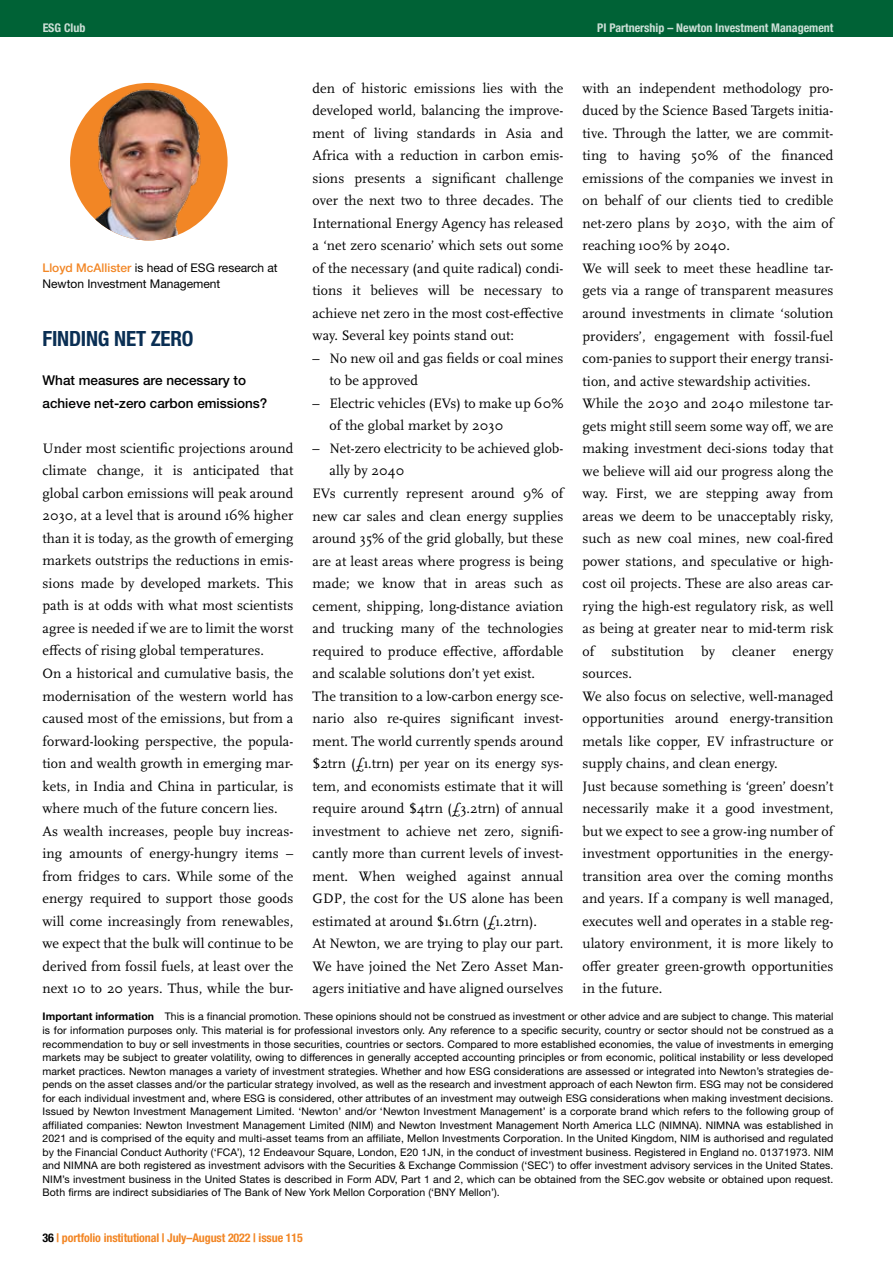
<style>
.page{position:relative;width:893px;height:1263px;background:#fff}
.page>*{position:absolute;margin:0;border:0;box-sizing:border-box;transform-origin:0 0}
.t1{font:700 condensed 21px "Helvetica Neue LT Pro";letter-spacing:-.01em;color:#0a2f54}
.t2{font:14.25px/22.5px "Scala OT";letter-spacing:.005em;color:#000}
.t3{font:500 13.5px/22.5px "Helvetica Neue LT Pro";color:#000}
.t4{font:12px/16.8px "Helvetica Neue LT Pro";color:#000}
.t5{font:700 condensed 12px "Helvetica Neue LT Pro";letter-spacing:-.01em;color:#f28625}
.t6{font:700 condensed 12px "Helvetica Neue LT Pro";color:#fff}
.t7{font:10.5px/13.5px "Helvetica Neue LT Pro";letter-spacing:.01em;color:#000;text-align:justify}
.s1{font-weight:500;color:#f28625}
.s2{font-weight:700}
.s3{color:#000}
</style>
<div class="page">
<div style="left:0;top:0;width:893px;height:36px;background:#006236"></div>
<img style="left:70px;top:83px;width:158px;height:157px;border-radius:79px">
<p class="t6" style="left:43px;top:20px;width:44px">ESG Club</p>
<p class="t6" style="left:597px;top:20px;width:238px">PI Partnership – Newton Investment Management</p>
<p class="t4" style="left:43px;top:259px;width:237px"><span class="s1">Lloyd McAllister</span> is head of ESG research at<br>Newton Investment Management</p>
<h1 class="t1" style="left:43px;top:326px;width:153px">FINDING NET ZERO</h1>
<p class="t3" style="left:43px;top:369px;width:226px">What measures are necessary to achieve net-zero carbon emissions?</p>
<p class="t2" style="left:43px;top:437px;width:252px">Under most scientific projections around climate change, it is anticipated that global carbon emissions will peak around 2030, at a level that is around 16% higher than it is today, as the growth of emerging markets outstrips the reductions in emis&shy;sions made by developed markets. This path is at odds with what most scientists agree is needed if we are to limit the worst effects of rising global temperatures.<br>On a historical and cumulative basis, the modernisation of the western world has caused most of the emissions, but from a forward-looking perspective, the popula&shy;tion and wealth growth in emerging mar&shy;kets, in India and China in particular, is where much of the future concern lies.<br>As wealth increases, people buy increas&shy;ing amounts of energy-hungry items – from fridges to cars. While some of the energy required to support those goods will come increasingly from renewables, we expect that the bulk will continue to be derived from fossil fuels, at least over the next 10 to 20 years. Thus, while the bur-</p>
<p class="t2" style="left:313px;top:77px;width:252px;text-align:justify">den of historic emissions lies with the developed world, balancing the improve&shy;ment of living standards in Asia and Africa with a reduction in carbon emis&shy;sions presents a significant challenge over the next two to three decades. The International Energy Agency has released a ‘net zero scenario’ which sets out some of the necessary (and quite radical) condi&shy;tions it believes will be necessary to achieve net zero in the most cost-effective way. Several key points stand out:</p>
<p class="t2" style="left:330px;top:347px;width:235px;text-indent:-17px">– No new oil and gas fields or coal mines to be approved</p>
<p class="t2" style="left:330px;top:392px;width:235px;text-indent:-17px">– Electric vehicles (EVs) to make up 60% of the global market by 2030</p>
<p class="t2" style="left:313px;top:437px;width:252px">– Net-zero electricity to be achieved glob-</p>
<p class="t2" style="left:330px;top:460px;width:76px">ally by 2040</p>
<p class="t2" style="left:313px;top:482px;width:252px">EVs currently represent around 9% of</p>
<p class="t2" style="left:313px;top:505px;width:252px">new car sales and clean energy supplies</p>
<p class="t2" style="left:313px;top:527px;width:252px">around 35% of the grid globally, but these</p>
<p class="t2" style="left:313px;top:550px;width:252px">are at least areas where progress is being</p>
<p class="t2" style="left:313px;top:572px;width:252px">made; we know that in areas such as</p>
<p class="t2" style="left:313px;top:595px;width:252px">cement, shipping, long-distance aviation</p>
<p class="t2" style="left:313px;top:617px;width:252px">and trucking many of the technologies</p>
<p class="t2" style="left:313px;top:640px;width:252px">required to produce effective, affordable</p>
<p class="t2" style="left:313px;top:662px;width:224px">and scalable solutions don’t yet exist.</p>
<p class="t2" style="left:313px;top:685px;width:252px">The transition to a low-carbon energy sce-</p>
<p class="t2" style="left:313px;top:707px;width:252px">nario also re-quires significant invest-</p>
<p class="t2" style="left:313px;top:730px;width:252px">ment. The world currently spends around</p>
<p class="t2" style="left:313px;top:752px;width:252px">$2trn (£1.trn) per year on its energy sys-</p>
<p class="t2" style="left:313px;top:775px;width:252px">tem, and economists estimate that it will</p>
<p class="t2" style="left:313px;top:797px;width:252px">require around $4trn (£3.2trn) of annual</p>
<p class="t2" style="left:313px;top:820px;width:252px">investment to achieve net zero, signifi-</p>
<p class="t2" style="left:313px;top:842px;width:252px">cantly more than current levels of invest-</p>
<p class="t2" style="left:313px;top:865px;width:252px">ment. When weighed against annual</p>
<p class="t2" style="left:313px;top:887px;width:252px">GDP, the cost for the US alone has been</p>
<p class="t2" style="left:313px;top:910px;width:226px">estimated at around $1.6trn (£1.2trn).</p>
<p class="t2" style="left:313px;top:932px;width:252px">At Newton, we are trying to play our part.</p>
<p class="t2" style="left:313px;top:955px;width:252px">We have joined the Net Zero Asset Man-</p>
<p class="t2" style="left:313px;top:977px;width:252px">agers initiative and have aligned ourselves</p>
<p class="t2" style="left:583px;top:77px;width:252px">with an independent methodology pro&shy;duced by the Science Based Targets initia&shy;tive. Through the latter, we are commit&shy;ting to having 50% of the financed emissions of the companies we invest in on behalf of our clients tied to credible net-zero plans by 2030, with the aim of reaching 100% by 2040.<br>We will seek to meet these headline tar&shy;gets via a range of transparent measures around investments in climate ‘solution providers’, engagement with fossil-fuel com-panies to support their energy transi&shy;tion, and active stewardship activities.<br>While the 2030 and 2040 milestone tar&shy;gets might still seem some way off, we are making investment deci-sions today that we believe will aid our progress along the way. First, we are stepping away from areas we deem to be unacceptably risky, such as new coal mines, new coal-fired power stations, and speculative or high&shy;cost oil projects. These are also areas car&shy;rying the high-est regulatory risk, as well as being at greater near to mid-term risk of substitution by cleaner energy sources.<br>We also focus on selective, well-managed opportunities around energy-transition metals like copper, EV infrastructure or supply chains, and clean energy.<br>Just because something is ‘green’ doesn’t necessarily make it a good investment, but we expect to see a grow-ing number of investment opportunities in the energy&shy;transition area over the coming months and years. If a company is well managed, executes well and operates in a stable reg&shy;ulatory environment, it is more likely to offer greater green-growth opportunities in the future.</p>
<p class="t7" style="left:43px;top:1010px;width:792px"><span class="s2">Important information</span> This is a financial promotion. These opinions should not be construed as investment or other advice and are subject to change. This material is for information purposes only. This material is for professional investors only. Any reference to a specific security, country or sector should not be construed as a recommendation to buy or sell investments in those securities, countries or sectors. Compared to more established economies, the value of investments in emerging markets may be subject to greater volatility, owing to differences in generally accepted accounting principles or from economic, political instability or less developed market practices. Newton manages a variety of investment strategies. Whether and how ESG considerations are assessed or integrated into Newton’s strategies de&shy;pends on the asset classes and/or the particular strategy involved, as well as the research and investment approach of each Newton firm. ESG may not be considered for each individual investment and, where ESG is considered, other attributes of an investment may outweigh ESG considerations when making investment decisions.<br>Issued by Newton Investment Management Limited. ‘Newton’ and/or ‘Newton Investment Management’ is a corporate brand which refers to the following group of affiliated companies: Newton Investment Management Limited (NIM) and Newton Investment Management North America LLC (NIMNA). NIMNA was established in 2021 and is comprised of the equity and multi-asset teams from an affiliate, Mellon Investments Corporation. In the United Kingdom, NIM is authorised and regulated by the Financial Conduct Authority (‘FCA’), 12 Endeavour Square, London, E20 1JN, in the conduct of investment business. Registered in England no. 01371973. NIM and NIMNA are both registered as investment advisors with the Securities &amp; Exchange Commission (‘SEC’) to offer investment advisory services in the United States.<br>NIM’s investment business in the United States is described in Form ADV, Part 1 and 2, which can be obtained from the SEC.gov website or obtained upon request.<br>Both firms are indirect subsidiaries of The Bank of New York Mellon Corporation (‘BNY Mellon’).</p>
<p class="t5" style="left:43px;top:1230px;width:262px"><span class="s3">36</span> | portfolio institutional | July–August 2022 | issue 115</p>
</div>
